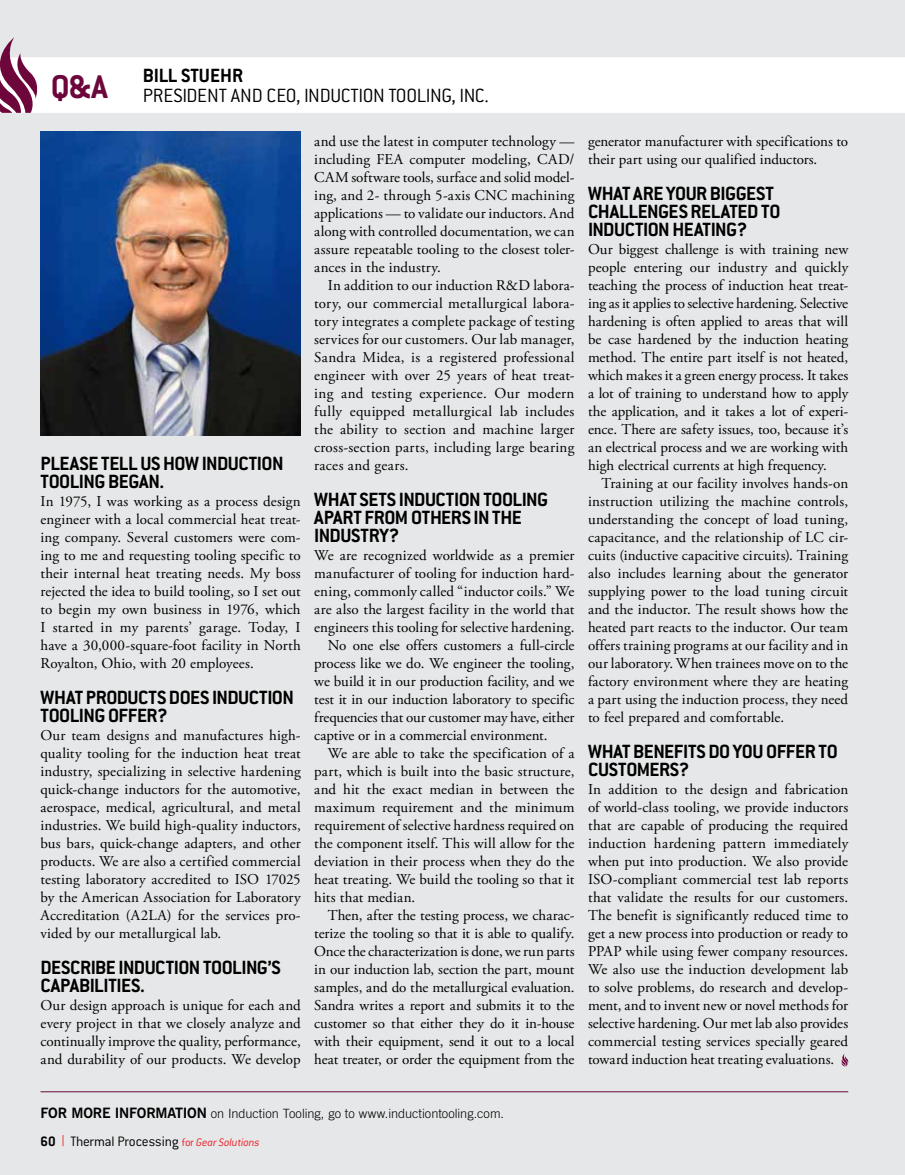
<style>
.page{position:relative;width:905px;height:1175px;background:#fff}
.page>*{position:absolute;margin:0;border:0;box-sizing:border-box;transform-origin:0 0}
.t1{font:700 36px "Conduit ITC";color:#6d073b}
.t2{font:700 21px/18px "Conduit ITC";letter-spacing:-.02em;color:#000}
.t3{font:300 21px "Conduit ITC";letter-spacing:-.015em;color:#000}
.t4{font:700 21px "Conduit ITC";color:#000}
.t5{font:15px/18px "Adobe Garamond Pro";color:#000;text-align:justify}
.t6{font:300 15px "Conduit ITC";letter-spacing:-.01em;color:#000}
.t7{font:300 12.75px "Trade Gothic";color:#000}
.s1{font-family:"News Gothic BT";font-weight:700;font-size:14.25px}
.s2{font-weight:700}
.s3{font-family:"Helvetica Neue";color:#ed1d24}
.s4{font-size:12px;color:#ed1d24}
.s5{font-style:italic;font-size:12px;color:#ed1d24}
</style>
<div class="page">
<div style="left:0;top:0;width:904px;height:1174px;background:#e6e7e8"></div>
<div style="left:0;top:57px;width:904px;height:56px;background:#fff"></div>
<svg style="left:0;top:37px;width:38px;height:76px"></svg>
<svg style="left:841px;top:1054px;width:8px;height:12px"></svg>
<hr style="left:40px;top:1091px;width:808px;height:1px;background:#6d073b">
<img style="left:40px;top:131px;width:260px;height:304px">
<h1 class="t1" style="left:51px;top:66px;width:58px">Q&amp;A</h1>
<h2 class="t4" style="left:143px;top:63px;width:102px">BILL STUEHR</h2>
<h2 class="t3" style="left:143px;top:84px;width:348px">PRESIDENT AND CEO, INDUCTION TOOLING, INC.</h2>
<h2 class="t2" style="left:40px;top:454px;width:244px">PLEASE TELL US HOW INDUCTION<br>TOOLING BEGAN.</h2>
<p class="t5" style="left:40px;top:492px;width:262px">In 1975, I was working as a process design engineer with a local commercial heat treat&shy;ing company. Several customers were com&shy;ing to me and requesting tooling specific to their internal heat treating needs. My boss rejected the idea to build tooling, so I set out to begin my own business in 1976, which I started in my parents’ garage. Today, I have a 30,000-square-foot facility in North Royalton, Ohio, with 20 employees.</p>
<h2 class="t2" style="left:40px;top:688px;width:255px">WHAT PRODUCTS DOES INDUCTION<br>TOOLING OFFER?</h2>
<p class="t5" style="left:40px;top:726px;width:262px">Our team designs and manufactures high&shy;quality tooling for the induction heat treat industry, specializing in selective hardening quick-change inductors for the automotive, aerospace, medical, agricultural, and metal industries. We build high-quality inductors, bus bars, quick-change adapters, and other products. We are also a certified commercial testing laboratory accredited to ISO 17025 by the American Association for Laboratory Accreditation (A2LA) for the services pro&shy;vided by our metallurgical lab.</p>
<h2 class="t2" style="left:40px;top:958px;width:242px">DESCRIBE INDUCTION TOOLING’S<br>CAPABILITIES.</h2>
<p class="t5" style="left:40px;top:996px;width:262px">Our design approach is unique for each and every project in that we closely analyze and continually improve the quality, performance, and durability of our products. We develop</p>
<p class="t5" style="left:314px;top:132px;width:262px">and use the latest in computer technology — including FEA computer modeling, CAD/ CAM software tools, surface and solid model&shy;ing, and 2- through 5-axis CNC machining applications — to validate our inductors. And along with controlled documentation, we can assure repeatable tooling to the closest toler&shy;ances in the industry.</p>
<p class="t5" style="left:314px;top:276px;width:262px;text-indent:13px">In addition to our induction R&amp;D labora&shy;tory, our commercial metallurgical labora&shy;tory integrates a complete package of testing services for our customers. Our lab manager, Sandra Midea, is a registered professional engineer with over 25 years of heat treat&shy;ing and testing experience. Our modern fully equipped metallurgical lab includes the ability to section and machine larger cross-section parts, including large bearing races and gears.</p>
<h2 class="t2" style="left:314px;top:490px;width:235px">WHAT SETS INDUCTION TOOLING<br>APART FROM OTHERS IN THE<br>INDUSTRY?</h2>
<p class="t5" style="left:314px;top:546px;width:262px">We are recognized worldwide as a premier</p>
<p class="t5" style="left:314px;top:564px;width:262px">manufacturer of tooling for induction hard-</p>
<p class="t5" style="left:314px;top:582px;width:262px">ening, commonly called “inductor coils.” We</p>
<p class="t5" style="left:314px;top:600px;width:262px">are also the largest facility in the world that</p>
<p class="t5" style="left:314px;top:618px;width:262px">engineers this tooling for selective hardening.</p>
<p class="t5" style="left:328px;top:636px;width:248px">No one else offers customers a full-circle</p>
<p class="t5" style="left:314px;top:654px;width:262px">process like we do. We engineer the tooling,</p>
<p class="t5" style="left:314px;top:672px;width:262px">we build it in our production facility, and we</p>
<p class="t5" style="left:314px;top:690px;width:262px">test it in our induction laboratory to specific</p>
<p class="t5" style="left:314px;top:708px;width:262px">frequencies that our customer may have, either</p>
<p class="t5" style="left:314px;top:726px;width:235px">captive or in a commercial environment.</p>
<p class="t5" style="left:328px;top:744px;width:248px">We are able to take the specification of a</p>
<p class="t5" style="left:314px;top:762px;width:262px">part, which is built into the basic structure,</p>
<p class="t5" style="left:314px;top:780px;width:262px">and hit the exact median in between the</p>
<p class="t5" style="left:314px;top:798px;width:262px">maximum requirement and the minimum</p>
<p class="t5" style="left:314px;top:816px;width:262px">requirement of selective hardness required on</p>
<p class="t5" style="left:314px;top:834px;width:262px">the component itself. This will allow for the</p>
<p class="t5" style="left:314px;top:852px;width:262px">deviation in their process when they do the</p>
<p class="t5" style="left:314px;top:870px;width:262px">heat treating. We build the tooling so that it</p>
<p class="t5" style="left:314px;top:888px;width:103px">hits that median.</p>
<p class="t5" style="left:328px;top:906px;width:248px">Then, after the testing process, we charac-</p>
<p class="t5" style="left:314px;top:924px;width:262px">terize the tooling so that it is able to qualify.</p>
<p class="t5" style="left:314px;top:942px;width:262px">Once the characterization is done, we run parts</p>
<p class="t5" style="left:314px;top:960px;width:262px">in our induction lab, section the part, mount</p>
<p class="t5" style="left:314px;top:978px;width:262px">samples, and do the metallurgical evaluation.</p>
<p class="t5" style="left:314px;top:996px;width:262px">Sandra writes a report and submits it to the</p>
<p class="t5" style="left:314px;top:1014px;width:262px">customer so that either they do it in-house</p>
<p class="t5" style="left:314px;top:1032px;width:262px">with their equipment, send it out to a local</p>
<p class="t5" style="left:314px;top:1050px;width:262px">heat treater, or order the equipment from the</p>
<p class="t5" style="left:588px;top:132px;width:262px">generator manufacturer with specifications to their part using our qualified inductors.</p>
<h2 class="t2" style="left:588px;top:184px;width:194px">WHAT ARE YOUR BIGGEST<br>CHALLENGES RELATED TO<br>INDUCTION HEATING?</h2>
<p class="t5" style="left:588px;top:240px;width:262px">Our biggest challenge is with training new people entering our industry and quickly teaching the process of induction heat treat&shy;ing as it applies to selective hardening. Selective hardening is often applied to areas that will be case hardened by the induction heating method. The entire part itself is not heated, which makes it a green energy process. It takes a lot of training to understand how to apply the application, and it takes a lot of experi&shy;ence. There are safety issues, too, because it’s an electrical process and we are working with high electrical currents at high frequency.</p>
<p class="t5" style="left:588px;top:474px;width:262px;text-indent:14px">Training at our facility involves hands-on instruction utilizing the machine controls, understanding the concept of load tuning, capacitance, and the relationship of LC cir&shy;cuits (inductive capacitive circuits). Training also includes learning about the generator supplying power to the load tuning circuit and the inductor. The result shows how the heated part reacts to the inductor. Our team offers training programs at our facility and in our laboratory. When trainees move on to the factory environment where they are heating a part using the induction process, they need to feel prepared and comfortable.</p>
<h2 class="t2" style="left:588px;top:742px;width:251px">WHAT BENEFITS DO YOU OFFER TO<br>CUSTOMERS?</h2>
<p class="t5" style="left:588px;top:780px;width:262px">In addition to the design and fabrication of world-class tooling, we provide inductors that are capable of producing the required induction hardening pattern immediately when put into production. We also provide ISO-compliant commercial test lab reports that validate the results for our customers.<br>The benefit is significantly reduced time to get a new process into production or ready to PPAP while using fewer company resources.<br>We also use the induction development lab to solve problems, do research and develop&shy;ment, and to invent new or novel methods for selective hardening. Our met lab also provides commercial testing services specially geared toward induction heat treating evaluations.</p>
<p class="t7" style="left:40px;top:1105px;width:465px"><span class="s1">FOR MORE INFORMATION</span> on Induction Tooling, go to www.inductiontooling.com.</p>
<p class="t6" style="left:40px;top:1133px;width:221px"><span class="s2">60</span> <span class="s3">|</span> Thermal Processing <span class="s4">for</span> <span class="s5">Gear Solutions</span></p>
</div>
